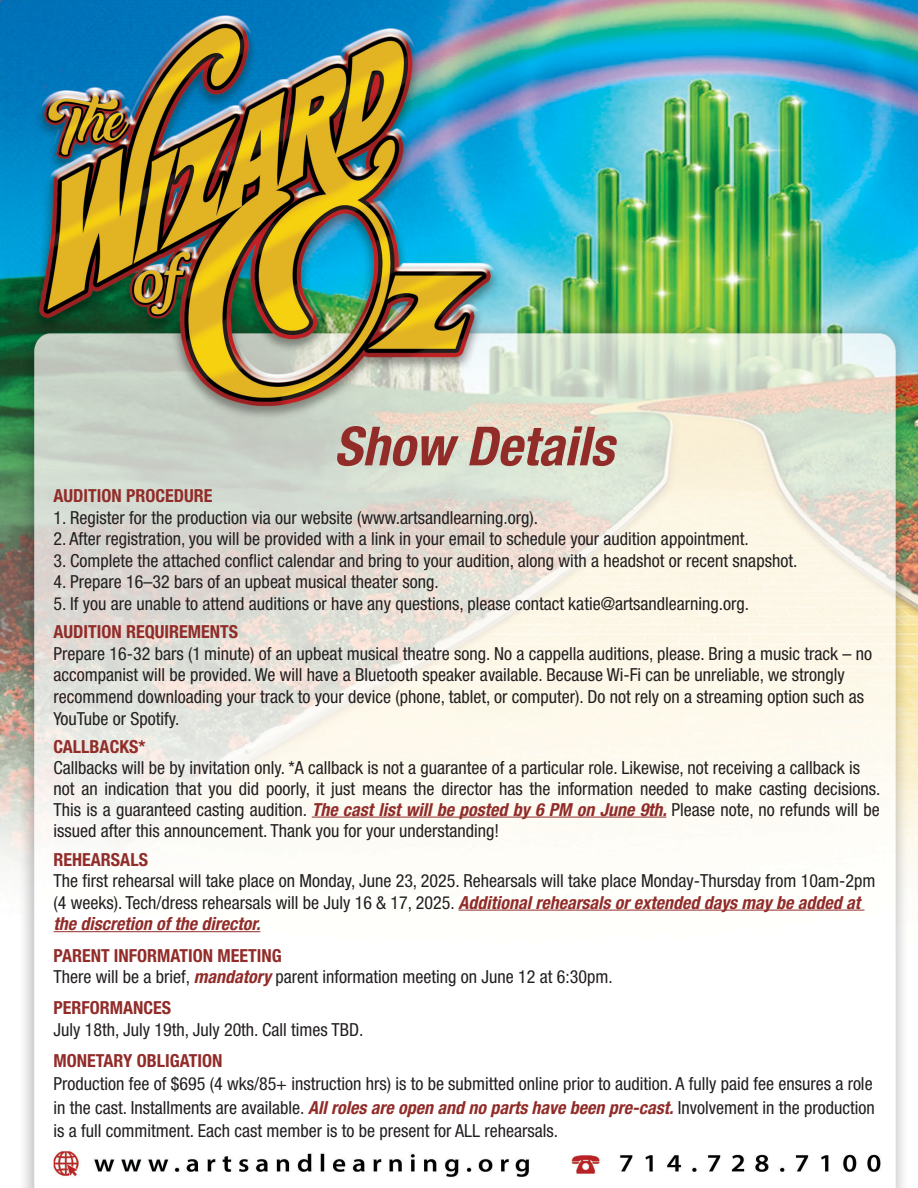
<style>
.page{position:relative;width:918px;height:1188px;background:#fff}
.page>*{position:absolute;margin:0;border:0;box-sizing:border-box;transform-origin:0 0}
.t1{font:italic 700 condensed 54px "Helvetica Neue LT Com";color:#912c29}
.t2{font:condensed 18px/21.6px "Helvetica Neue LT Std";color:#231f20}
.t3{font:700 condensed 18px "Helvetica Neue LT Std";color:#912c29}
.s1{font-family:"Helvetica Neue LT Com";font-weight:700;font-style:italic;color:#912c29}
.s2{font-weight:700;color:#912c29}
</style>
<div class="page">
<img style="left:0;top:0;width:918px;height:1188px">
<hr style="left:312px;top:817px;width:354px;height:1px;background:#912c29">
<hr style="left:458px;top:910px;width:407px;height:1px;background:#912c29">
<hr style="left:54px;top:931px;width:206px;height:1px;background:#912c29">
<p class="t1" style="left:334px;top:414px;width:281px">Show Details</p>
<p class="t3" style="left:54px;top:485px;width:160px">AUDITION PROCEDURE</p>
<p class="t2" style="left:54px;top:506px;width:486px">1. Register for the production via our website (www.artsandlearning.org).</p>
<p class="t2" style="left:54px;top:528px;width:697px">2. After registration, you will be provided with a link in your email to schedule your audition appointment.</p>
<p class="t2" style="left:54px;top:549px;width:745px">3. Complete the attached conflict calendar and bring to your audition, along with a headshot or recent snapshot.</p>
<p class="t2" style="left:54px;top:571px;width:387px">4. Prepare 16–32 bars of an upbeat musical theater song.</p>
<p class="t2" style="left:54px;top:593px;width:697px">5. If you are unable to attend auditions or have any questions, please contact katie@artsandlearning.org.</p>
<p class="t3" style="left:54px;top:621px;width:186px">AUDITION REQUIREMENTS</p>
<p class="t2" style="left:54px;top:642px;width:820px">Prepare 16-32 bars (1 minute) of an upbeat musical theatre song. No a cappella auditions, please. Bring a music track – no accompanist will be provided. We will have a Bluetooth speaker available. Because Wi-Fi can be unreliable, we strongly recommend downloading your track to your device (phone, tablet, or computer). Do not rely on a streaming option such as YouTube or Spotify.</p>
<p class="t3" style="left:54px;top:735px;width:93px">CALLBACKS*</p>
<p class="t2" style="left:54px;top:756px;width:808px">Callbacks will be by invitation only. *A callback is not a guarantee of a particular role. Likewise, not receiving a callback is</p>
<p class="t2" style="left:54px;top:778px;width:828px;text-align:justify">not an indication that you did poorly, it just means the director has the information needed to make casting decisions.<br>This is a guaranteed casting audition. <span class="s1">The cast list will be posted by 6 PM on June 9th.</span> Please note, no refunds will be issued after this announcement. Thank you for your understanding!</p>
<p class="t3" style="left:54px;top:848px;width:96px">REHEARSALS</p>
<p class="t2" style="left:54px;top:870px;width:823px">The first rehearsal will take place on Monday, June 23, 2025. Rehearsals will take place Monday-Thursday from 10am-2pm (4 weeks). Tech/dress rehearsals will be July 16 &amp; 17, 2025. <span class="s1">Additional rehearsals or extended days may be added at the discretion of the director.</span></p>
<p class="t3" style="left:54px;top:944px;width:230px">PARENT INFORMATION MEETING</p>
<p class="t2" style="left:54px;top:961px;width:561px;line-height:31.2px">There will be a brief, <span class="s1">mandatory</span> parent information meeting on June 12 at 6:30pm.<br><span class="s2">PERFORMANCES</span></p>
<p class="t2" style="left:54px;top:1019px;width:311px">July 18th, July 19th, July 20th. Call times TBD.</p>
<p class="t3" style="left:54px;top:1050px;width:170px">MONETARY OBLIGATION</p>
<p class="t2" style="left:54px;top:1072px;width:823px;line-height:23.2px;text-align:justify">Production fee of $695 (4 wks/85+ instruction hrs) is to be submitted online prior to audition. A fully paid fee ensures a role in the cast. Installments are available. <span class="s1">All roles are open and no parts have been pre-cast.</span> Involvement in the production is a full commitment. Each cast member is to be present for ALL rehearsals.</p>
</div>
